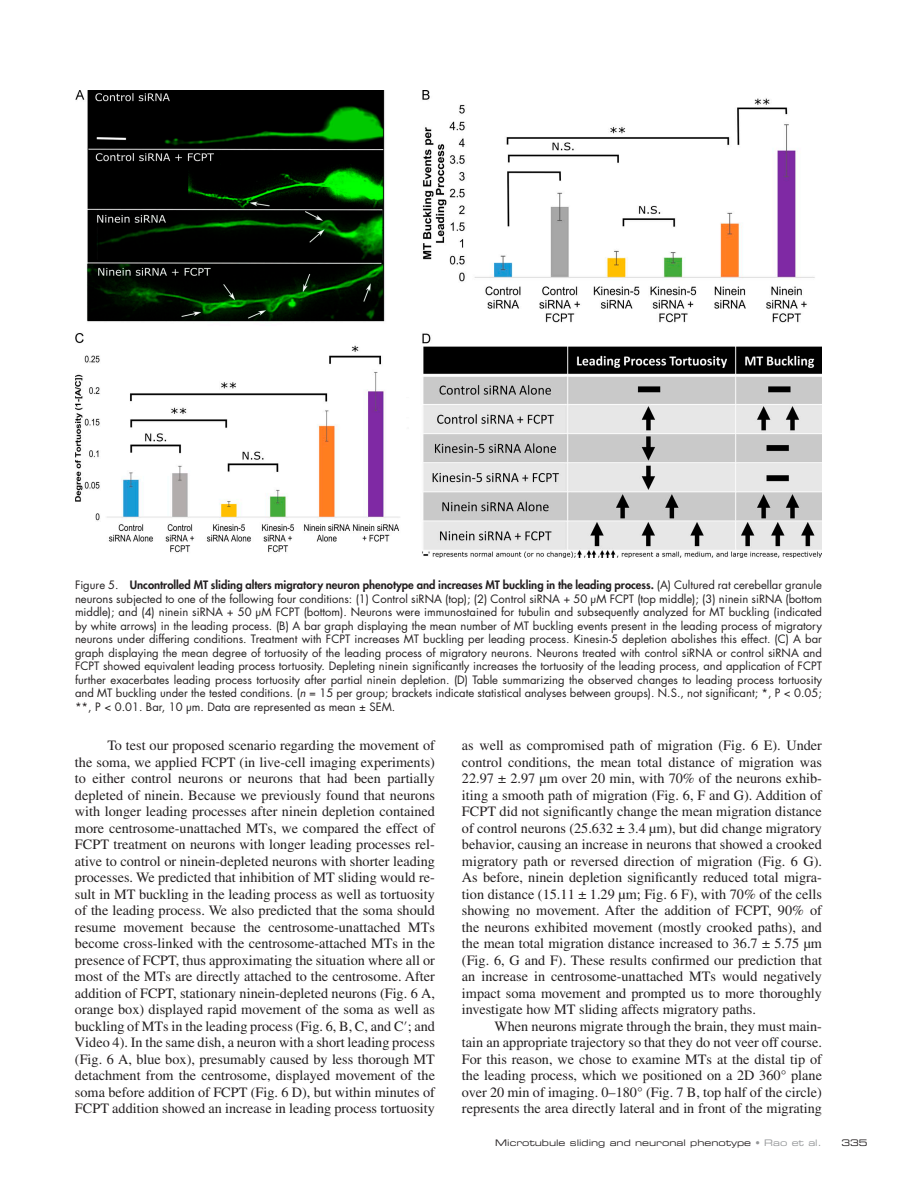
<style>
.page{position:relative;width:918px;height:1188px;background:#fff}
.page>*{position:absolute;margin:0;border:0;box-sizing:border-box;transform-origin:0 0}
.t1{font:14.25px/16.5px "Times LT Std";color:#231f20;text-align:justify}
.t2{font:11.25px/13.5px "Futura Std";color:#231f20;text-align:justify}
.t3{font:9px "Eurostile LT Std Ex 2";color:#231f20}
.s1{font-weight:800}
.s2{font-style:italic}
.s3{font-family:"STIX General"}
.s4{color:#949698}
</style>
<div class="page">
<img style="left:75px;top:90px;width:747px;height:468px">
<p class="t2" style="left:75px;top:579px;width:749px">Figure 5. <span class="s1">Uncontrolled MT sliding alters migratory neuron phenotype and increases MT buckling in the leading process.</span> (A) Cultured rat cerebellar granule neurons subjected to one of the following four conditions: (1) Control siRNA (top); (2) Control siRNA + 50 µM FCPT (top middle); (3) ninein siRNA (bottom middle); and (4) ninein siRNA + 50 µM FCPT (bottom). Neurons were immunostained for tubulin and subsequently analyzed for MT buckling (indicated by white arrows) in the leading process. (B) A bar graph displaying the mean number of MT buckling events present in the leading process of migratory neurons under differing conditions. Treatment with FCPT increases MT buckling per leading process. Kinesin-5 depletion abolishes this effect. (C) A bar graph displaying the mean degree of tortuosity of the leading process of migratory neurons. Neurons treated with control siRNA or control siRNA and FCPT showed equivalent leading process tortuosity. Depleting ninein significantly increases the tortuosity of the leading process, and application of FCPT further exacerbates leading process tortuosity after partial ninein depletion. (D) Table summarizing the observed changes to leading process tortuosity and MT buckling under the tested conditions. (<span class="s2">n</span> = 15 per group; brackets indicate statistical analyses between groups). N.S., not significant; *, P &lt; 0.05; **, P &lt; 0.01. Bar, 10 µm. Data are represented as mean ± SEM.</p>
<p class="t1" style="left:75px;top:737px;width:362px;text-indent:32px">To test our proposed scenario regarding the movement of the soma, we applied FCPT (in live-cell imaging experiments) to either control neurons or neurons that had been partially depleted of ninein. Because we previously found that neurons with longer leading processes after ninein depletion contained more centrosome-unattached MTs, we compared the effect of FCPT treatment on neurons with longer leading processes rel&shy;ative to control or ninein-depleted neurons with shorter leading processes. We predicted that inhibition of MT sliding would re&shy;sult in MT buckling in the leading process as well as tortuosity of the leading process. We also predicted that the soma should resume movement because the centrosome-unattached MTs become cross-linked with the centrosome-attached MTs in the presence of FCPT, thus approximating the situation where all or most of the MTs are directly attached to the centrosome. After addition of FCPT, stationary ninein-depleted neurons (Fig. 6 A, orange box) displayed rapid movement of the soma as well as buckling of MTs in the leading process (Fig. 6, B, C, and C<span class="s3">′</span>; and Video 4). In the same dish, a neuron with a short leading process (Fig. 6 A, blue box), presumably caused by less thorough MT detachment from the centrosome, displayed movement of the soma before addition of FCPT (Fig. 6 D), but within minutes of FCPT addition showed an increase in leading process tortuosity</p>
<p class="t1" style="left:462px;top:737px;width:362px">as well as compromised path of migration (Fig. 6 E). Under control conditions, the mean total distance of migration was 22.97 ± 2.97 µm over 20 min, with 70% of the neurons exhib&shy;iting a smooth path of migration (Fig. 6, F and G). Addition of FCPT did not significantly change the mean migration distance of control neurons (25.632 ± 3.4 µm), but did change migratory behavior, causing an increase in neurons that showed a crooked migratory path or reversed direction of migration (Fig. 6 G).<br>As before, ninein depletion significantly reduced total migra&shy;tion distance (15.11 ± 1.29 µm; Fig. 6 F), with 70% of the cells showing no movement. After the addition of FCPT, 90% of the neurons exhibited movement (mostly crooked paths), and the mean total migration distance increased to 36.7 ± 5.75 µm (Fig. 6, G and F). These results confirmed our prediction that an increase in centrosome-unattached MTs would negatively impact soma movement and prompted us to more thoroughly investigate how MT sliding affects migratory paths.</p>
<p class="t1" style="left:462px;top:1017px;width:362px;text-indent:32px">When neurons migrate through the brain, they must main&shy;tain an appropriate trajectory so that they do not veer off course.<br>For this reason, we chose to examine MTs at the distal tip of the leading process, which we positioned on a 2D 360° plane over 20 min of imaging. 0–180° (Fig. 7 B, top half of the circle) represents the area directly lateral and in front of the migrating</p>
<p class="t3" style="left:495px;top:1136px;width:328px">M icrotubule sliding and neuronal phenotype <span class="s4">• Rao et al.</span></p>
<p class="t3" style="left:841px;top:1136px;width:28px">335</p>
</div>
